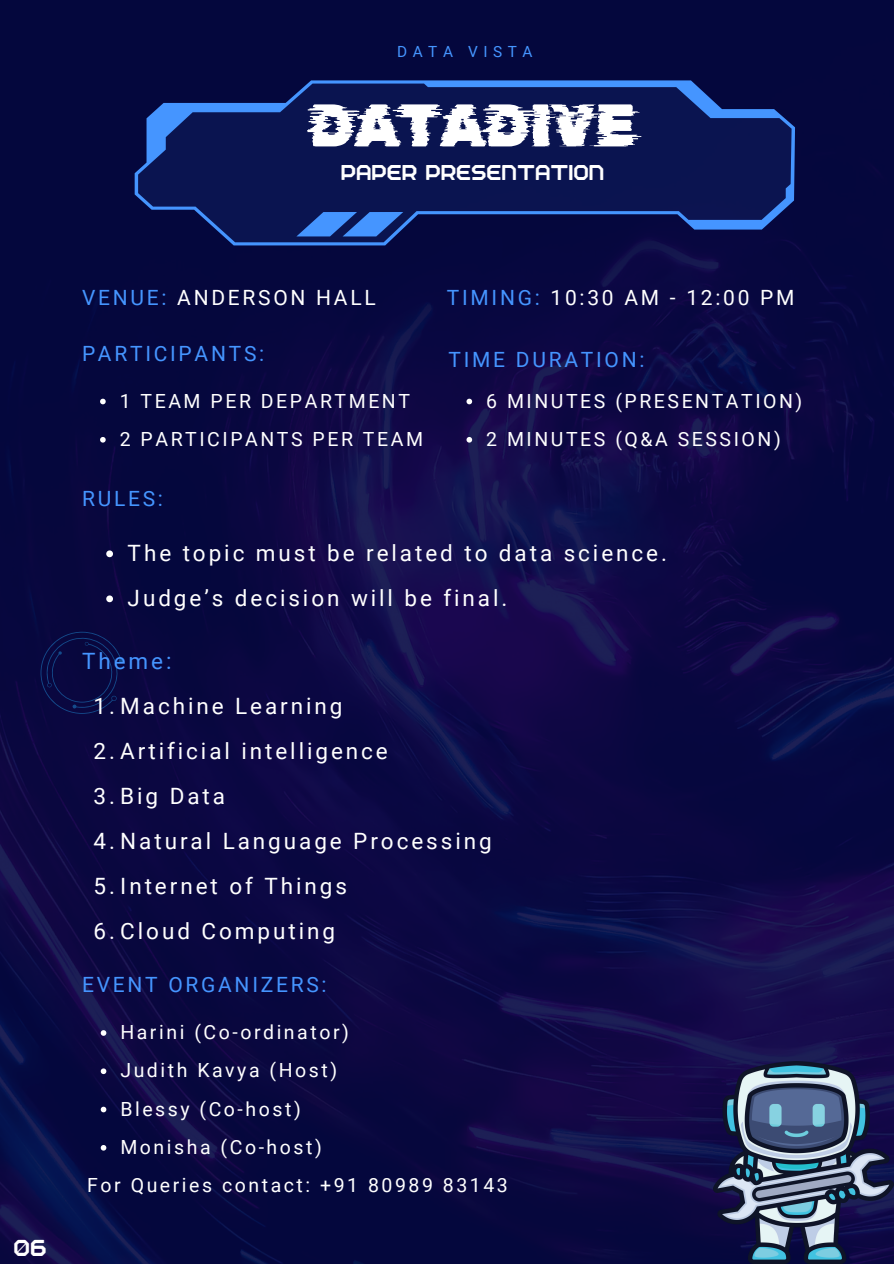
<style>
.page{position:relative;width:894px;height:1264px;background:#fff}
.page>*{position:absolute;margin:0;border:0;box-sizing:border-box;transform-origin:0 0}
.t1{font:60px "Rubik Glitch";color:#fff}
.t2{font:32.25px "TT RQND Pro Beta";color:#fff}
.t3{font:30px "TT RQND Pro Beta";color:#fff}
.t4{font:22.5px "Roboto";letter-spacing:.13em;color:#fff}
.t5{font:22.5px "Roboto";letter-spacing:.13em;color:#4595ff}
.t6{font:21px "Roboto";letter-spacing:.13em;color:#4595ff}
.t7{font:21px "Roboto";letter-spacing:.13em;color:#fff}
.t8{font:19.5px "Roboto";letter-spacing:.13em;color:#fff}
.t9{font:15.3px "Roboto";letter-spacing:.365em;color:#4595ff}
.s1{color:#4595ff}
</style>
<div class="page">
<img style="left:0;top:0;width:893px;height:1263px">
<svg style="left:135px;top:80px;width:659px;height:165px;background:#0e1c5b"></svg>
<svg style="left:296px;top:212px;width:107px;height:24px;background:#2f67c0"></svg>
<img style="left:713px;top:1061px;width:180px;height:202px">
<svg style="left:41px;top:631px;width:83px;height:83px;background:#090c44"></svg>
<svg style="left:100px;top:399px;width:6px;height:5px"></svg>
<svg style="left:100px;top:437px;width:6px;height:5px"></svg>
<svg style="left:466px;top:399px;width:6px;height:5px"></svg>
<svg style="left:466px;top:437px;width:6px;height:5px"></svg>
<svg style="left:106px;top:550px;width:7px;height:7px"></svg>
<svg style="left:106px;top:595px;width:7px;height:7px"></svg>
<svg style="left:101px;top:1030px;width:5px;height:5px"></svg>
<svg style="left:101px;top:1068px;width:5px;height:6px"></svg>
<svg style="left:101px;top:1106px;width:5px;height:6px"></svg>
<svg style="left:101px;top:1144px;width:5px;height:6px"></svg>
<h1 class="t9" style="left:397px;top:43px;width:137px">DATA VISTA</h1>
<p class="t1" style="left:309px;top:90px;width:327px">DATADIVE</p>
<h2 class="t3" style="left:341px;top:150px;width:265px">PAPER PRESENTATION</h2>
<h5 class="t2" style="left:13px;top:1224px;width:35px">06</h5>
<p class="t7" style="left:82px;top:285px;width:295px"><span class="s1">VENUE:</span> ANDERSON HALL</p>
<p class="t7" style="left:446px;top:285px;width:349px"><span class="s1">TIMING:</span> 10:30 AM - 12:00 PM</p>
<p class="t6" style="left:82px;top:341px;width:184px">PARTICIPANTS:</p>
<p class="t8" style="left:120px;top:389px;width:292px">1 TEAM PER DEPARTMENT</p>
<p class="t8" style="left:120px;top:428px;width:305px">2 PARTICIPANTS PER TEAM</p>
<p class="t6" style="left:82px;top:486px;width:82px">RULES:</p>
<p class="t6" style="left:448px;top:347px;width:197px">TIME DURATION:</p>
<p class="t8" style="left:486px;top:389px;width:317px">6 MINUTES (PRESENTATION)</p>
<p class="t8" style="left:486px;top:428px;width:296px">2 MINUTES (Q&amp;A SESSION)</p>
<p class="t4" style="left:128px;top:539px;width:540px">The topic must be related to data science.</p>
<p class="t4" style="left:128px;top:584px;width:381px">Judge’s decision will be final.</p>
<p class="t5" style="left:82px;top:647px;width:91px">Theme:</p>
<h4 class="t4" style="left:94px;top:692px;width:250px">1.Machine Learning</h4>
<p class="t4" style="left:94px;top:737px;width:296px">2.Artificial intelligence</p>
<p class="t4" style="left:94px;top:782px;width:133px">3.Big Data</p>
<p class="t4" style="left:94px;top:827px;width:399px">4.Natural Language Processing</p>
<p class="t4" style="left:94px;top:872px;width:255px">5.Internet of Things</p>
<p class="t4" style="left:94px;top:917px;width:243px">6.Cloud Computing</p>
<p class="t6" style="left:82px;top:972px;width:246px">EVENT ORGANIZERS:</p>
<p class="t8" style="left:120px;top:1021px;width:230px">Harini (Co-ordinator)</p>
<p class="t8" style="left:120px;top:1059px;width:218px">Judith Kavya (Host)</p>
<p class="t8" style="left:120px;top:1097px;width:182px">Blessy (Co-host)</p>
<p class="t8" style="left:120px;top:1135px;width:203px">Monisha (Co-host)</p>
<p class="t8" style="left:87px;top:1174px;width:422px">For Queries contact: +91 80989 83143</p>
</div>
